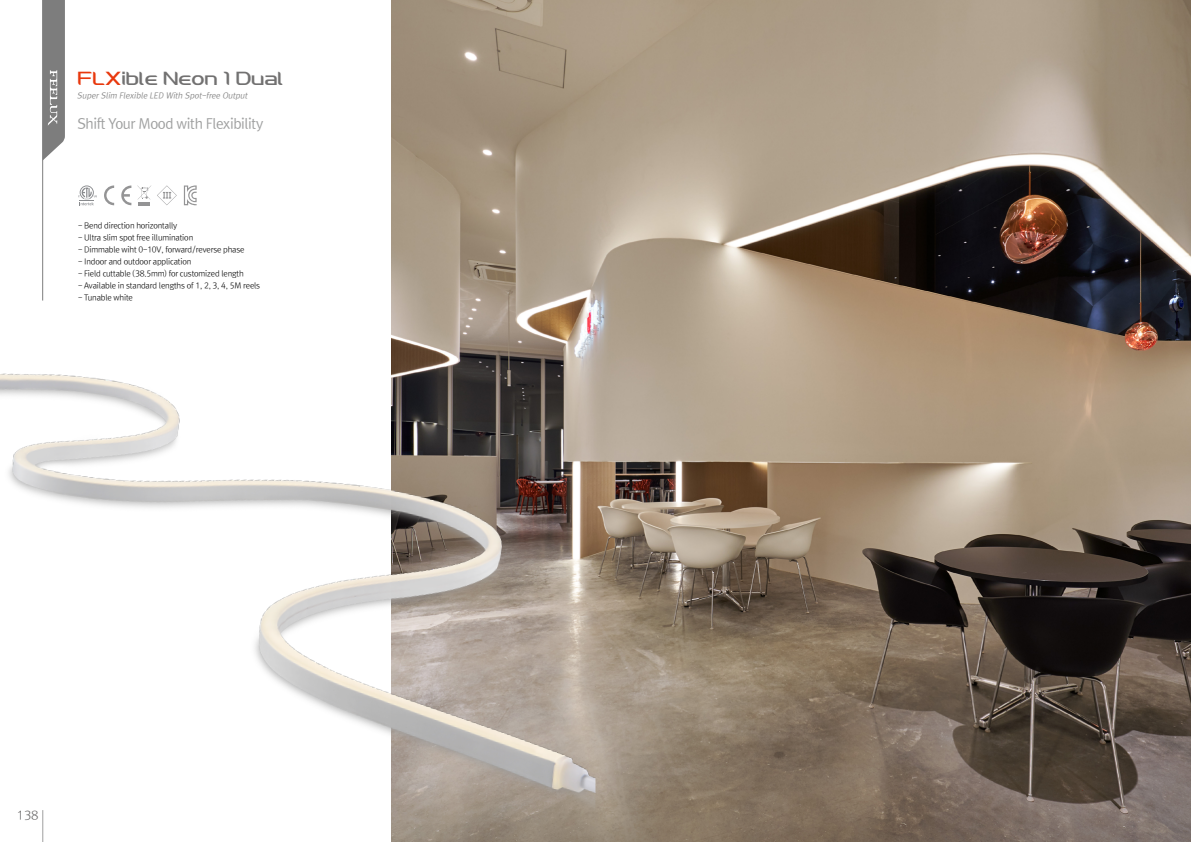
<style>
.page{position:relative;width:1191px;height:842px;background:#fff}
.page>*{position:absolute;margin:0;border:0;box-sizing:border-box;transform-origin:0 0}
.t1{font:20px "HH Feelux 2.0";color:#727171}
.t2{font:14px "Rix Go M";letter-spacing:-.03em;color:#9fa0a0}
.t3{font:12px "Rix Go L";color:#656464}
.t4{font:8px "Rix Go L";letter-spacing:-.025em;color:#000}
.t5{font:italic 8px "Rix Go M";color:#898989}
.s1{color:#e8380d}
</style>
<div class="page">
<hr style="left:42px;top:0;width:1px;height:301px;background:#7d7d7d">
<svg style="left:43px;top:0;width:22px;height:161px;background:#8b8b8b"></svg>
<img style="left:391px;top:0;width:800px;height:842px">
<img style="left:0;top:366px;width:595px;height:476px">
<svg style="left:78px;top:185px;width:19px;height:20px"></svg>
<svg style="left:104px;top:185px;width:10px;height:20px"></svg>
<svg style="left:121px;top:185px;width:10px;height:20px"></svg>
<svg style="left:137px;top:185px;width:14px;height:20px"></svg>
<svg style="left:157px;top:185px;width:20px;height:20px"></svg>
<svg style="left:184px;top:185px;width:13px;height:20px"></svg>
<h1 class="t1" style="left:77px;top:68px;width:207px"><span class="s1">FLX</span>ible Neon 1 Dual</h1>
<p class="t5" style="left:77px;top:90px;width:174px">SuperSlim Flexible LED With Spot-free Output</p>
<h2 class="t2" style="left:77px;top:116px;width:187px">Shift Your Mood with Flexibility</h2>
<p class="t4" style="left:78px;top:221px;width:101px">- Bend direction horizontally</p>
<p class="t4" style="left:78px;top:233px;width:117px">- Ultra slim spot free illumination</p>
<p class="t4" style="left:78px;top:245px;width:168px">- Dimmable wiht 0-10V, forward/reverse phase</p>
<p class="t4" style="left:78px;top:257px;width:115px">- Indoor and outdoor application</p>
<p class="t4" style="left:78px;top:269px;width:167px">- Field cuttable (38.5mm) for customized length</p>
<p class="t4" style="left:78px;top:281px;width:184px">- Available in standard lengths of 1, 2, 3, 4, 5M reels</p>
<p class="t4" style="left:78px;top:293px;width:56px">- Tunable white</p>
<h3 class="t3" style="left:17px;top:808px;width:23px">138</h3>
</div>
